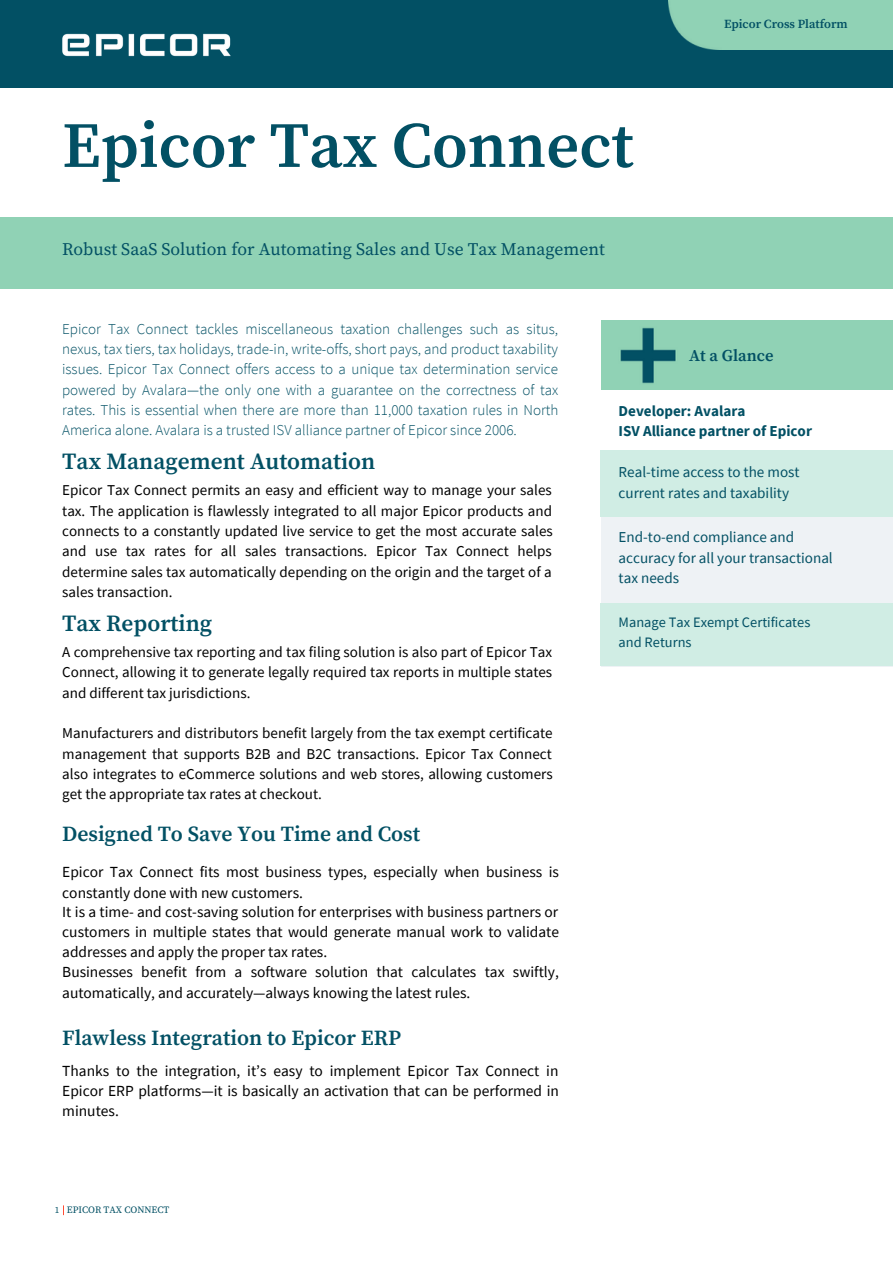
<style>
.page{position:relative;width:893px;height:1264px;background:#fff}
.page>*{position:absolute;margin:0;border:0;box-sizing:border-box;transform-origin:0 0}
.t1{font:600 64.2px "Source Serif Pro";color:#025064}
.t2{font:600 23.25px "Source Serif Pro";color:#025064}
.t3{font:600 21.6px "Source Serif Pro";color:#025064}
.t4{font:17.7px "Source Serif Pro";color:#025064}
.t5{font:600 16.5px "Source Serif Pro";color:#025064}
.t6{font:15.45px/20.1px "Source Sans Pro";color:#000}
.t7{font:15.15px/20.5px "Source Sans Pro";color:#025064}
.t8{font:700 15.15px/20.5px "Source Sans Pro";color:#025064}
.t9{font:15px/20.2px "Source Sans Pro";color:#000;text-align:justify}
.t10{font:300 15px/20.2px "Source Sans Pro";color:#025064;text-align:justify}
.t11{font:14.4px/19.6px "Source Sans Pro";color:#025064}
.t12{font:600 12.3px "Source Serif Pro";color:#025064}
.t13{font:9.75px "Source Serif Pro";color:#025064}
.s1{font-size:9.3px}
</style>
<div class="page">
<div style="left:0;top:0;width:892px;height:88px;background:#025064"></div>
<div style="left:0;top:217px;width:892px;height:72px;background:#90d2b5"></div>
<div style="left:601px;top:320px;width:291px;height:70px;background:#90d2b5"></div>
<div style="left:601px;top:450px;width:291px;height:216px;background:#eef2f5"></div>
<div style="left:600px;top:450px;width:292px;height:67px;background:#d0ede4"></div>
<div style="left:600px;top:603px;width:292px;height:63px;background:#d0ede4"></div>
<img style="left:62px;top:33px;width:169px;height:24px">
<div style="left:668px;top:0;width:224px;height:49px;background:#90d2b5"></div>
<img style="left:620px;top:327px;width:56px;height:57px">
<h1 class="t1" style="left:62px;top:108px;width:573px">Epicor Tax Connect</h1>
<p class="t4" style="left:62px;top:239px;width:544px">Robust SaaS Solution for Automating Sales and Use Tax Management</p>
<p class="t12" style="left:724px;top:17px;width:125px">Epicor Cross Platform</p>
<p class="t10" style="left:62px;top:318px;width:498px">Epicor Tax Connect tackles miscellaneous taxation challenges such as situs, nexus, tax tiers, tax holidays, trade-in, write-offs, short pays, and product taxability issues. Epicor Tax Connect offers access to a unique tax determination service powered by Avalara—the only one with a guarantee on the correctness of tax rates. This is essential when there are more than 11,000 taxation rules in North America alone. Avalara is a trusted ISV alliance partner of Epicor since 2006.</p>
<h2 class="t2" style="left:62px;top:448px;width:314px">Tax Management Automation</h2>
<p class="t9" style="left:62px;top:480px;width:492px">Epicor Tax Connect permits an easy and efficient way to manage your sales tax. The application is flawlessly integrated to all major Epicor products and connects to a constantly updated live service to get the most accurate sales and use tax rates for all sales transactions. Epicor Tax Connect helps determine sales tax automatically depending on the origin and the target of a sales transaction.</p>
<h2 class="t2" style="left:62px;top:609px;width:151px">Tax Reporting</h2>
<p class="t9" style="left:62px;top:641px;width:491px">A comprehensive tax reporting and tax filing solution is also part of Epicor Tax Connect, allowing it to generate legally required tax reports in multiple states and different tax jurisdictions.</p>
<p class="t9" style="left:62px;top:722px;width:492px">Manufacturers and distributors benefit largely from the tax exempt certificate management that supports B2B and B2C transactions. Epicor Tax Connect also integrates to eCommerce solutions and web stores, allowing customers get the appropriate tax rates at checkout.</p>
<h3 class="t3" style="left:62px;top:820px;width:359px">Designed To Save You Time and Cost</h3>
<p class="t6" style="left:62px;top:861px;width:498px">Epicor Tax Connect fits most business types, especially when business is constantly done with new customers.<br>It is a time- and cost-saving solution for enterprises with business partners or customers in multiple states that would generate manual work to validate addresses and apply the proper tax rates.<br>Businesses benefit from a software solution that calculates tax swiftly, automatically, and accurately—always knowing the latest rules.</p>
<h3 class="t3" style="left:62px;top:1025px;width:340px">Flawless Integration to Epicor ERP</h3>
<p class="t6" style="left:62px;top:1059px;width:498px;text-align:justify">Thanks to the integration, it’s easy to implement Epicor Tax Connect in Epicor ERP platforms—it is basically an activation that can be performed in minutes.</p>
<p class="t13" style="left:55px;top:1204px;width:116px"><span class="s1">1</span> EPICOR TAX CONNECT</p>
<p class="t5" style="left:689px;top:345px;width:86px">At a Glance</p>
<p class="t8" style="left:618px;top:400px;width:195px">Developer: Avalara<br>ISV Alliance partner of Epicor</p>
<p class="t7" style="left:618px;top:461px;width:182px">Real-time access to the most current rates and taxability</p>
<p class="t7" style="left:618px;top:526px;width:216px">End-to-end compliance and accuracy for all your transactional tax needs</p>
<p class="t11" style="left:618px;top:612px;width:193px">Manage Tax Exempt Certificates and Returns</p>
</div>
